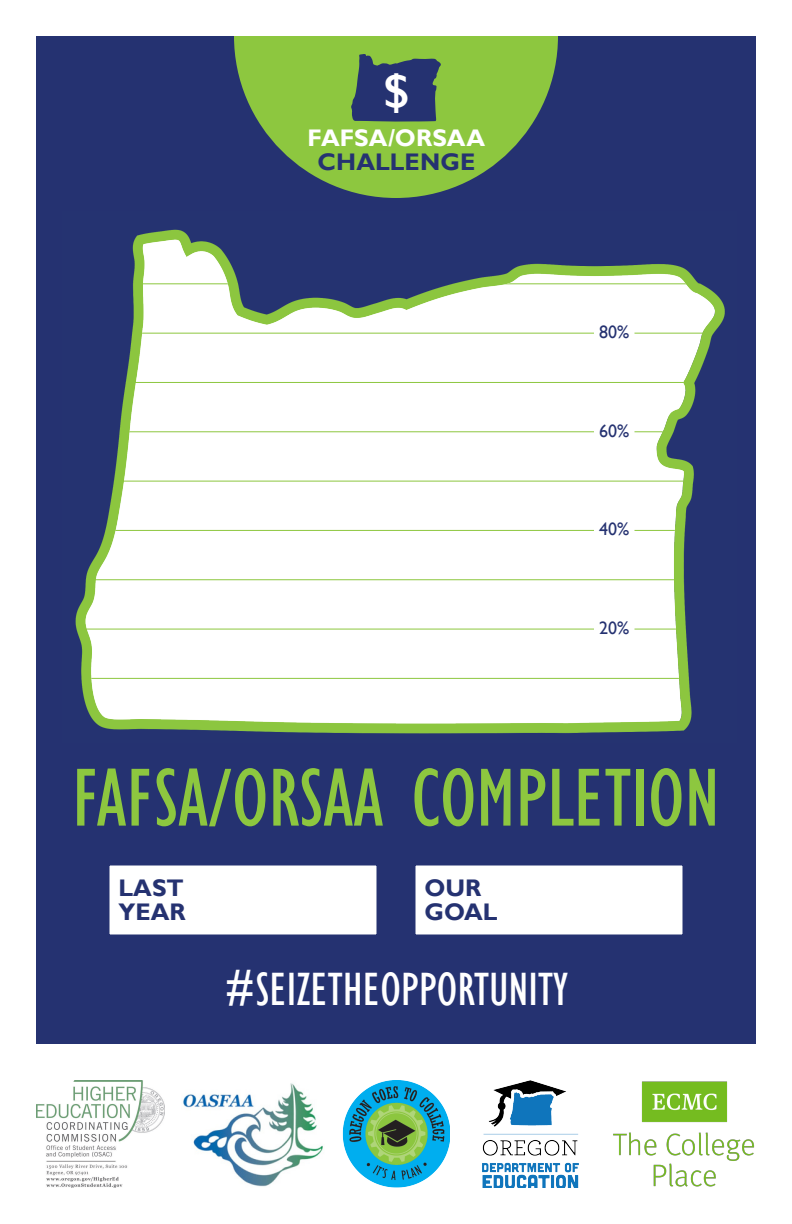
<style>
.page{position:relative;width:792px;height:1224px;background:#fff}
.page>*{position:absolute;margin:0;border:0;box-sizing:border-box;transform-origin:0 0}
.t1{font:condensed 85px "Gill Sans";color:#8dc73f}
.t2{font:condensed 48px "Gill Sans";color:#fff}
.t3{font:700 48px "Gill Sans";color:#fff}
.t4{font:700 24px/24px "Gill Sans";letter-spacing:.005em;color:#fff;text-align:center}
.t5{font:700 24px "Gill Sans";color:#253271}
.t6{font:18px "Gill Sans";color:#253271}
.s1{color:#253271}
</style>
<div class="page">
<div style="left:36px;top:36px;width:720px;height:1008px;background:#253271"></div>
<img style="left:342px;top:1080px;width:108px;height:108px">
<img style="left:183px;top:1083px;width:140px;height:104px">
<img style="left:613px;top:1081px;width:142px;height:106px">
<img style="left:36px;top:1080px;width:129px;height:108px">
<img style="left:482px;top:1080px;width:97px;height:108px">
<svg style="left:234px;top:36px;width:324px;height:162px;fill:#8dc73f"></svg>
<svg style="left:351px;top:54px;width:90px;height:68px"></svg>
<div style="left:108px;top:864px;width:270px;height:72px;background:#fff"></div>
<div style="left:106px;top:862px;width:274px;height:76px;border:3px solid #253271"></div>
<div style="left:414px;top:864px;width:270px;height:72px;background:#fff"></div>
<div style="left:412px;top:862px;width:274px;height:76px;border:3px solid #253271"></div>
<img style="left:75px;top:229px;width:650px;height:505px">
<p class="t3" style="left:383px;top:62px;width:28px">$</p>
<p class="t4" style="left:307px;top:127px;width:179px">FAFSA/ORSAA<br><span class="s1">CHALLENGE</span></p>
<p class="t6" style="left:599px;top:321px;width:32px">80%</p>
<p class="t6" style="left:599px;top:420px;width:32px">60%</p>
<p class="t6" style="left:599px;top:519px;width:32px">40%</p>
<p class="t6" style="left:599px;top:617px;width:32px">20%</p>
<p class="t1" style="left:72px;top:748px;width:649px">FAFSA/ORSAA COMPLETION</p>
<p class="t5" style="left:118px;top:874px;width:67px">LAST</p>
<p class="t5" style="left:118px;top:898px;width:69px">YEAR</p>
<p class="t5" style="left:424px;top:874px;width:59px">OUR</p>
<p class="t5" style="left:424px;top:898px;width:75px">GOAL</p>
<p class="t2" style="left:224px;top:961px;width:346px">#SEIZETHEOPPORTUNITY</p>
</div>
